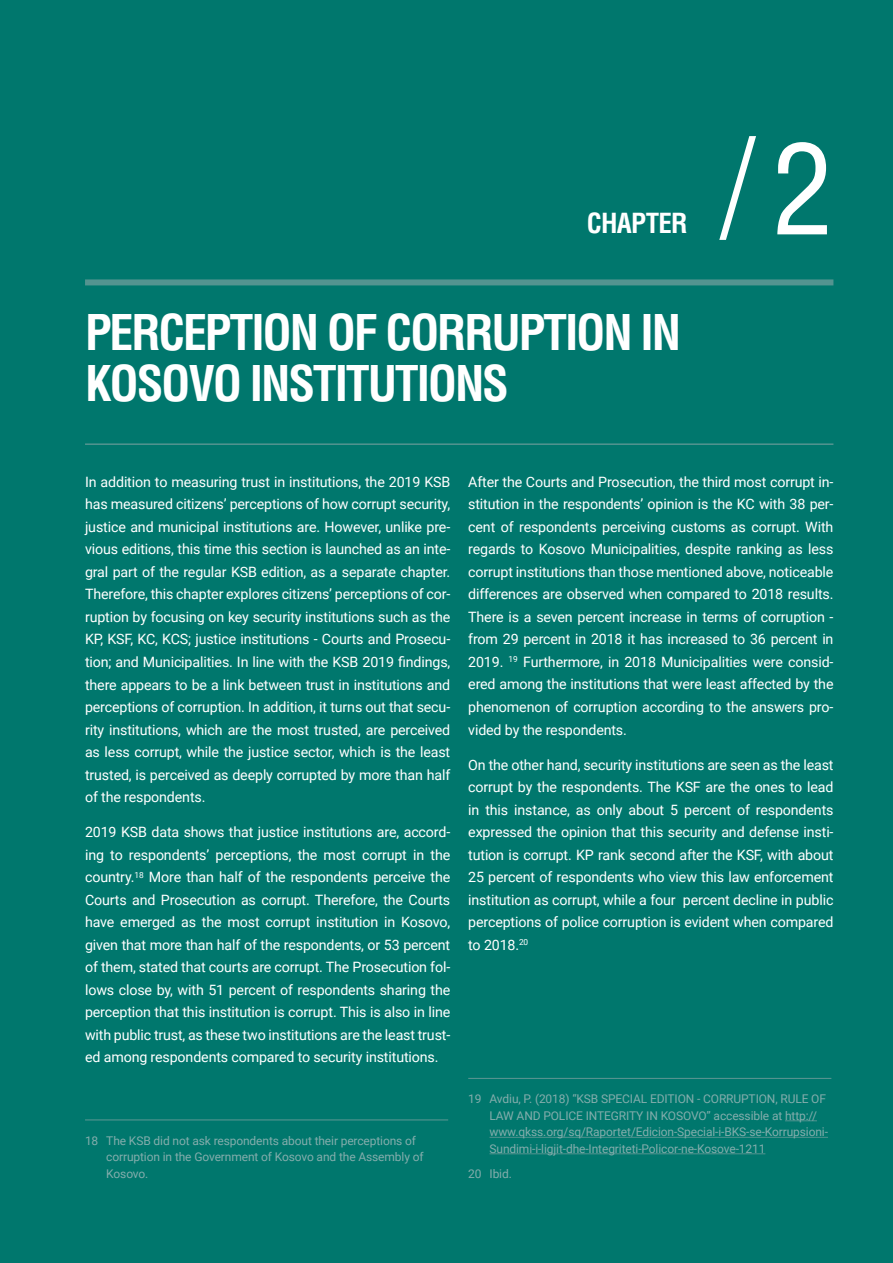
<style>
.page{position:relative;width:893px;height:1263px;background:#00776d}
.page>*{position:absolute;margin:0;border:0;box-sizing:border-box;transform-origin:0 0}
.t1{font:300 condensed 123px "Helvetica LT Std";color:#fff}
.t2{font:700 condensed 48px/51px "Helvetica LT Std";letter-spacing:-.045em;color:#fff}
.t3{font:700 condensed 27px "Helvetica LT Std";letter-spacing:-.025em;color:#fff}
.t4{font:14.25px/22.5px "Roboto";letter-spacing:-.01em;color:#fff;text-align:justify}
.t5{font:12px/16.5px "Roboto";letter-spacing:-.01em;color:#84adac}
.s1{font-weight:400}
</style>
<div class="page">
<hr style="left:85px;top:443px;width:748px;height:2px;background:#549490">
<div style="left:85px;top:279px;width:748px;height:6px;background:#549490"></div>
<hr style="left:85px;top:1119px;width:363px;height:1px;background:#549490">
<hr style="left:468px;top:1078px;width:363px;height:1px;background:#549490">
<hr style="left:785px;top:1120px;width:32px;height:1px;background:#549490">
<hr style="left:489px;top:1137px;width:339px;height:1px;background:#549490">
<hr style="left:489px;top:1153px;width:276px;height:1px;background:#549490">
<h3 class="t3" style="left:587px;top:206px;width:102px">CHAPTER</h3>
<h2 class="t2" style="left:85px;top:307px;width:597px">PERCEPTION OF CORRUPTION IN<br>KOSOVO INSTITUTIONS</h2>
<h1 class="t1" style="left:720px;top:107px;width:114px">/ <span class="s1">2</span></h1>
<p class="t4" style="left:85px;top:470px;width:367px">In addition to measuring trust in institutions, the 2019 KSB has measured citizens’ perceptions of how corrupt security, justice and municipal institutions are. However, unlike pre&shy;vious editions, this time this section is launched as an inte&shy;gral part of the regular KSB edition, as a separate chapter.<br>Therefore, this chapter explores citizens’ perceptions of cor&shy;ruption by focusing on key security institutions such as the KP, KSF, KC, KCS; justice institutions - Courts and Prosecu&shy;tion; and Municipalities. In line with the KSB 2019 findings, there appears to be a link between trust in institutions and perceptions of corruption. In addition, it turns out that secu&shy;rity institutions, which are the most trusted, are perceived as less corrupt, while the justice sector, which is the least trusted, is perceived as deeply corrupted by more than half of the respondents.</p>
<p class="t4" style="left:85px;top:820px;width:367px">2019 KSB data shows that justice institutions are, accord&shy;ing to respondents’ perceptions, the most corrupt in the country.<sup>18</sup> More than half of the respondents perceive the Courts and Prosecution as corrupt. Therefore, the Courts have emerged as the most corrupt institution in Kosovo, given that more than half of the respondents, or 53 percent of them, stated that courts are corrupt. The Prosecution fol&shy;lows close by, with 51 percent of respondents sharing the perception that this institution is corrupt. This is also in line with public trust, as these two institutions are the least trust&shy;ed among respondents compared to security institutions.</p>
<p class="t5" style="left:106px;top:1132px;width:319px;text-indent:-21px">18 The KSB did not ask respondents about their perceptions of corruption in the Government of Kosovo and the Assembly of<br>Kosovo.</p>
<p class="t4" style="left:468px;top:470px;width:367px">After the Courts and Prosecution, the third most corrupt in&shy;stitution in the respondents’ opinion is the KC with 38 per&shy;cent of respondents perceiving customs as corrupt. With regards to Kosovo Municipalities, despite ranking as less corrupt institutions than those mentioned above, noticeable differences are observed when compared to 2018 results.<br>There is a seven percent increase in terms of corruption - from 29 percent in 2018 it has increased to 36 percent in 2019. <sup>19</sup> Furthermore, in 2018 Municipalities were consid&shy;ered among the institutions that were least affected by the phenomenon of corruption according to the answers pro&shy;vided by the respondents.</p>
<p class="t4" style="left:468px;top:753px;width:367px">On the other hand, security institutions are seen as the least corrupt by the respondents. The KSF are the ones to lead in this instance, as only about 5 percent of respondents expressed the opinion that this security and defense insti&shy;tution is corrupt. KP rank second after the KSF, with about 25 percent of respondents who view this law enforcement institution as corrupt, while a four percent decline in public perceptions of police corruption is evident when compared to 2018.<sup>20</sup></p>
<p class="t5" style="left:489px;top:1090px;width:340px;text-indent:-21px">19 Avdiu, P. (2018) “KSB SPECIAL EDITION - CORRUPTION, RULE OF LAW AND POLICE INTEGRITY IN KOSOVO” accessible at http:// www.qkss.org/sq/Raportet/Edicion-Special-i-BKS-se-Korrupsioni-Sundimi-i-ligjit-dhe-Integriteti-Policor-ne-Kosove-1211</p>
<p class="t5" style="left:468px;top:1165px;width:45px">20 Ibid.</p>
</div>
